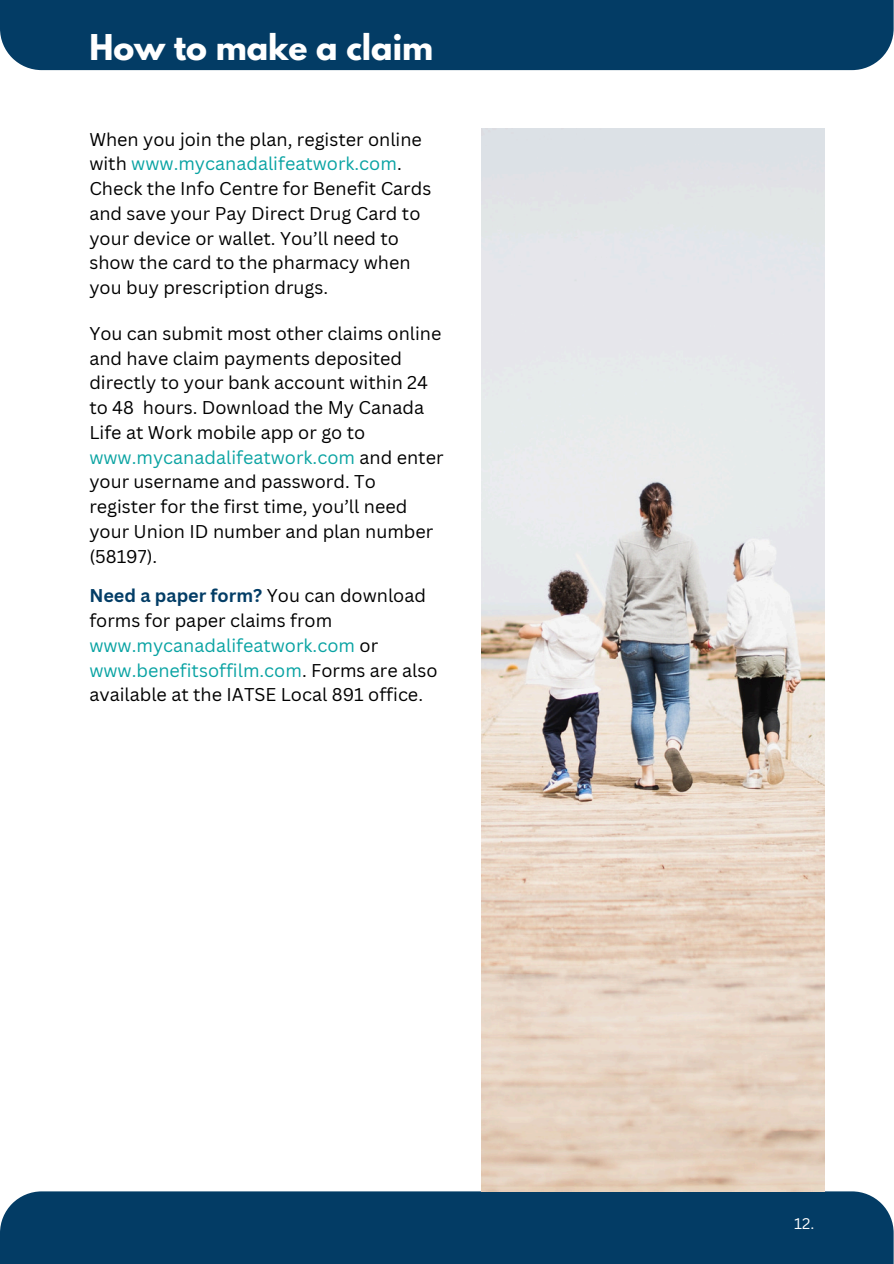
<style>
.page{position:relative;width:894px;height:1264px;background:#fff}
.page>*{position:absolute;margin:0;border:0;box-sizing:border-box;transform-origin:0 0}
.t1{font:700 31.5px "League Spartan";color:#fff}
.t2{font:18px/24.8px "Canva Sans";color:#000}
.t3{font:15px "Canva Sans";color:#fff}
.s1{color:#09a3a3}
.s2{color:#0ca4a3}
.s3{font-weight:700;color:#033d66}
</style>
<div class="page">
<div style="left:0;top:0;width:893px;height:70px;background:#033c65"></div>
<div style="left:0;top:1191px;width:893px;height:72px;background:#033c65"></div>
<img style="left:482px;top:128px;width:342px;height:1063px">
<h1 class="t1" style="left:89px;top:31px;width:345px">How to make a claim</h1>
<h2 class="t2" style="left:89px;top:126px;width:343px">When you join the plan, register online with <span class="s1">www.mycanadalifeatwork.com</span>.<br>Check the Info Centre for Benefit Cards and save your Pay Direct Drug Card to your device or wallet. You’ll need to show the card to the pharmacy when you buy prescription drugs.</h2>
<h2 class="t2" style="left:89px;top:320px;width:355px">You can submit most other claims online and have claim payments deposited directly to your bank account within 24 to 48 hours. Download the My Canada Life at Work mobile app or go to <span class="s2">www.mycanadalifeatwork.com</span> and enter your username and password. To register for the first time, you’ll need your Union ID number and plan number (58197).</h2>
<p class="t2" style="left:89px;top:583px;width:349px"><span class="s3">Need a paper form?</span> You can download forms for paper claims from <span class="s1">www.mycanadalifeatwork.com</span> or <span class="s1">www.benefitsoffilm.com</span>. Forms are also available at the IATSE Local 891 office.</p>
<h2 class="t3" style="left:794px;top:1212px;width:22px">12.</h2>
</div>
